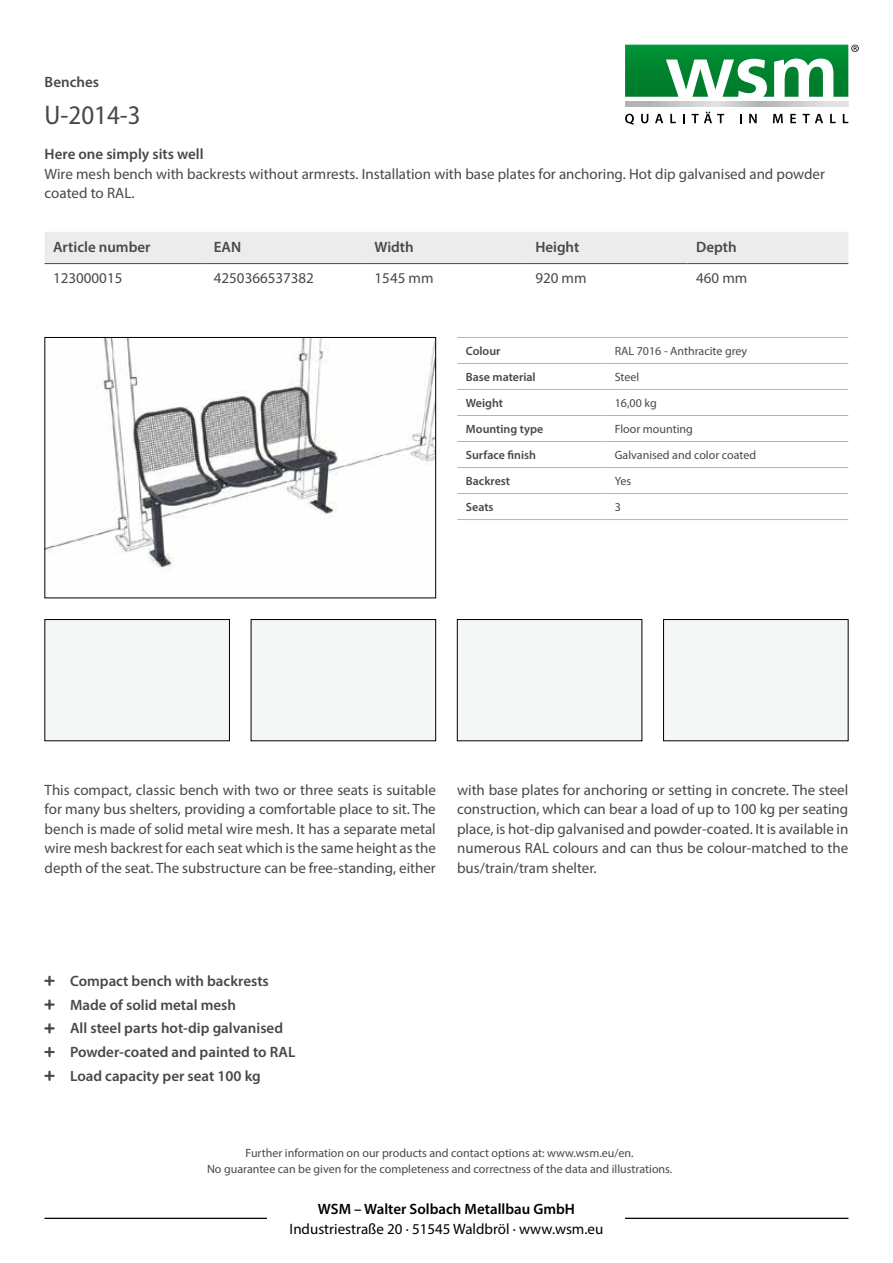
<style>
.page{position:relative;width:893px;height:1263px;background:#fff}
.page>*{position:absolute;margin:0;border:0;box-sizing:border-box;transform-origin:0 0}
.t1{font:semi-condensed 27px "Myriad Pro";color:#474847}
.t2{font:15px/19.5px "Myriad Pro";color:#474847;text-align:justify}
.t3{font:600 15px/23.7px "Myriad Pro";color:#474847}
.t4{font:600 15px "Myriad Pro";color:#000}
.t5{font:15px "Myriad Pro";color:#000}
.t6{font:12px/16.5px "Myriad Pro";color:#474847;text-align:center}
.t7{font:600 12px "Myriad Pro";color:#474847}
</style>
<div class="page">
<hr style="left:457px;top:337px;width:149px;height:1px;background:#b1b4b4">
<hr style="left:606px;top:337px;width:242px;height:1px;background:#b1b4b4">
<hr style="left:457px;top:363px;width:149px;height:1px;background:#b1b4b4">
<hr style="left:606px;top:363px;width:242px;height:1px;background:#b1b4b4">
<hr style="left:457px;top:389px;width:149px;height:1px;background:#b1b4b4">
<hr style="left:606px;top:389px;width:242px;height:1px;background:#b1b4b4">
<hr style="left:457px;top:415px;width:149px;height:1px;background:#b1b4b4">
<hr style="left:606px;top:415px;width:242px;height:1px;background:#b1b4b4">
<hr style="left:457px;top:441px;width:149px;height:1px;background:#b1b4b4">
<hr style="left:606px;top:441px;width:242px;height:1px;background:#b1b4b4">
<hr style="left:457px;top:467px;width:149px;height:1px;background:#b1b4b4">
<hr style="left:606px;top:467px;width:242px;height:1px;background:#b1b4b4">
<hr style="left:457px;top:493px;width:149px;height:1px;background:#b1b4b4">
<hr style="left:606px;top:493px;width:242px;height:1px;background:#b1b4b4">
<hr style="left:457px;top:519px;width:149px;height:1px;background:#b1b4b4">
<hr style="left:606px;top:519px;width:242px;height:1px;background:#b1b4b4">
<img style="left:47px;top:339px;width:387px;height:232px">
<div style="left:45px;top:337px;width:391px;height:261px;border:1px solid #000"></div>
<div style="left:45px;top:619px;width:184px;height:122px;background:#f5f6f6"></div>
<div style="left:45px;top:619px;width:185px;height:122px;border:1px solid #000"></div>
<div style="left:251px;top:619px;width:185px;height:122px;background:#f5f6f6"></div>
<div style="left:251px;top:619px;width:185px;height:122px;border:1px solid #000"></div>
<div style="left:663px;top:619px;width:185px;height:122px;background:#f5f6f6"></div>
<div style="left:663px;top:619px;width:185px;height:122px;border:1px solid #000"></div>
<div style="left:457px;top:619px;width:185px;height:122px;background:#f5f6f6"></div>
<div style="left:457px;top:619px;width:185px;height:122px;border:1px solid #000"></div>
<div style="left:45px;top:232px;width:803px;height:31px;background:#ececec"></div>
<hr style="left:45px;top:263px;width:160px;height:1px;background:#474847">
<hr style="left:205px;top:263px;width:161px;height:1px;background:#474847">
<hr style="left:366px;top:263px;width:161px;height:1px;background:#474847">
<hr style="left:527px;top:263px;width:161px;height:1px;background:#474847">
<hr style="left:688px;top:263px;width:160px;height:1px;background:#474847">
<hr style="left:45px;top:1218px;width:803px;height:1px;background:#000">
<svg style="left:625px;top:114px;width:9px;height:11px"></svg>
<svg style="left:641px;top:114px;width:7px;height:9px"></svg>
<svg style="left:655px;top:114px;width:8px;height:9px"></svg>
<svg style="left:670px;top:114px;width:6px;height:9px"></svg>
<svg style="left:683px;top:114px;width:2px;height:9px"></svg>
<svg style="left:692px;top:112px;width:32px;height:11px"></svg>
<svg style="left:749px;top:114px;width:8px;height:9px"></svg>
<svg style="left:773px;top:114px;width:10px;height:9px"></svg>
<svg style="left:790px;top:114px;width:6px;height:9px"></svg>
<svg style="left:803px;top:114px;width:20px;height:9px"></svg>
<svg style="left:830px;top:114px;width:6px;height:9px"></svg>
<svg style="left:843px;top:114px;width:5px;height:9px"></svg>
<hr style="left:625px;top:106px;width:223px;height:1px;background:#626463">
<svg style="left:625px;top:102px;width:223px;height:4px"></svg>
<svg style="left:625px;top:45px;width:234px;height:52px"></svg>
<div style="left:268px;top:1203px;width:357px;height:30px;background:#fff"></div>
<p class="t3" style="left:45px;top:70px;width:56px">Benches</p>
<h1 class="t1" style="left:45px;top:99px;width:98px">U-2014-3</h1>
<p class="t3" style="left:45px;top:142px;width:161px">Here one simply sits well</p>
<p class="t2" style="left:45px;top:164px;width:782px">Wire mesh bench with backrests without armrests. Installation with base plates for anchoring. Hot dip galvanised and powder coated to RAL.</p>
<p class="t3" style="left:53px;top:234px;width:99px">Article number</p>
<p class="t3" style="left:214px;top:234px;width:29px">EAN</p>
<p class="t3" style="left:375px;top:234px;width:41px">Width</p>
<p class="t3" style="left:535px;top:234px;width:46px">Height</p>
<p class="t3" style="left:696px;top:234px;width:42px">Depth</p>
<p class="t2" style="left:53px;top:268px;width:71px">123000015</p>
<p class="t2" style="left:214px;top:268px;width:102px">4250366537382</p>
<p class="t2" style="left:375px;top:268px;width:60px">1545 mm</p>
<p class="t2" style="left:535px;top:268px;width:53px">920 mm</p>
<p class="t2" style="left:696px;top:268px;width:53px">460 mm</p>
<p class="t7" style="left:466px;top:343px;width:36px">Colour</p>
<p class="t6" style="left:615px;top:342px;width:134px">RAL 7016 - Anthracite grey</p>
<p class="t7" style="left:466px;top:369px;width:71px">Base material</p>
<p class="t6" style="left:615px;top:368px;width:26px">Steel</p>
<p class="t7" style="left:466px;top:395px;width:39px">Weight</p>
<p class="t6" style="left:615px;top:394px;width:43px">16,00 kg</p>
<p class="t7" style="left:466px;top:421px;width:79px">Mounting type</p>
<p class="t6" style="left:615px;top:420px;width:80px">Floor mounting</p>
<p class="t7" style="left:466px;top:447px;width:72px">Surface finish</p>
<p class="t6" style="left:615px;top:446px;width:143px">Galvanised and color coated</p>
<p class="t7" style="left:466px;top:473px;width:46px">Backrest</p>
<p class="t6" style="left:615px;top:472px;width:18px">Yes</p>
<p class="t7" style="left:466px;top:499px;width:29px">Seats</p>
<p class="t6" style="left:615px;top:498px;width:8px">3</p>
<p class="t2" style="left:45px;top:780px;width:393px">This compact, classic bench with two or three seats is suitable for many bus shelters, providing a comfortable place to sit. The bench is made of solid metal wire mesh. It has a separate metal wire mesh backrest for each seat which is the same height as the depth of the seat. The substructure can be free-standing, either</p>
<p class="t2" style="left:457px;top:780px;width:393px">with base plates for anchoring or setting in concrete. The steel construction, which can bear a load of up to 100 kg per seating place, is hot-dip galvanised and powder-coated. It is available in numerous RAL colours and can thus be colour-matched to the bus/train/tram shelter.</p>
<p class="t3" style="left:70px;top:968px;width:227px">Compact bench with backrests<br>Made of solid metal mesh<br>All steel parts hot-dip galvanised<br>Powder-coated and painted to RAL<br>Load capacity per seat 100 kg</p>
<p class="t6" style="left:207px;top:1144px;width:467px">Further information on our products and contact options at: www.wsm.eu/en.<br>No guarantee can be given for the completeness and correctness of the data and illustrations.</p>
<p class="t4" style="left:318px;top:1199px;width:259px">WSM – Walter Solbach Metallbau GmbH</p>
<p class="t5" style="left:290px;top:1219px;width:315px">Industriestraße 20 · 51545 Waldbröl · www.wsm.eu</p>
<p class="t4" style="left:393px;top:1207px;width:108px">Noventis viscom</p>
</div>
